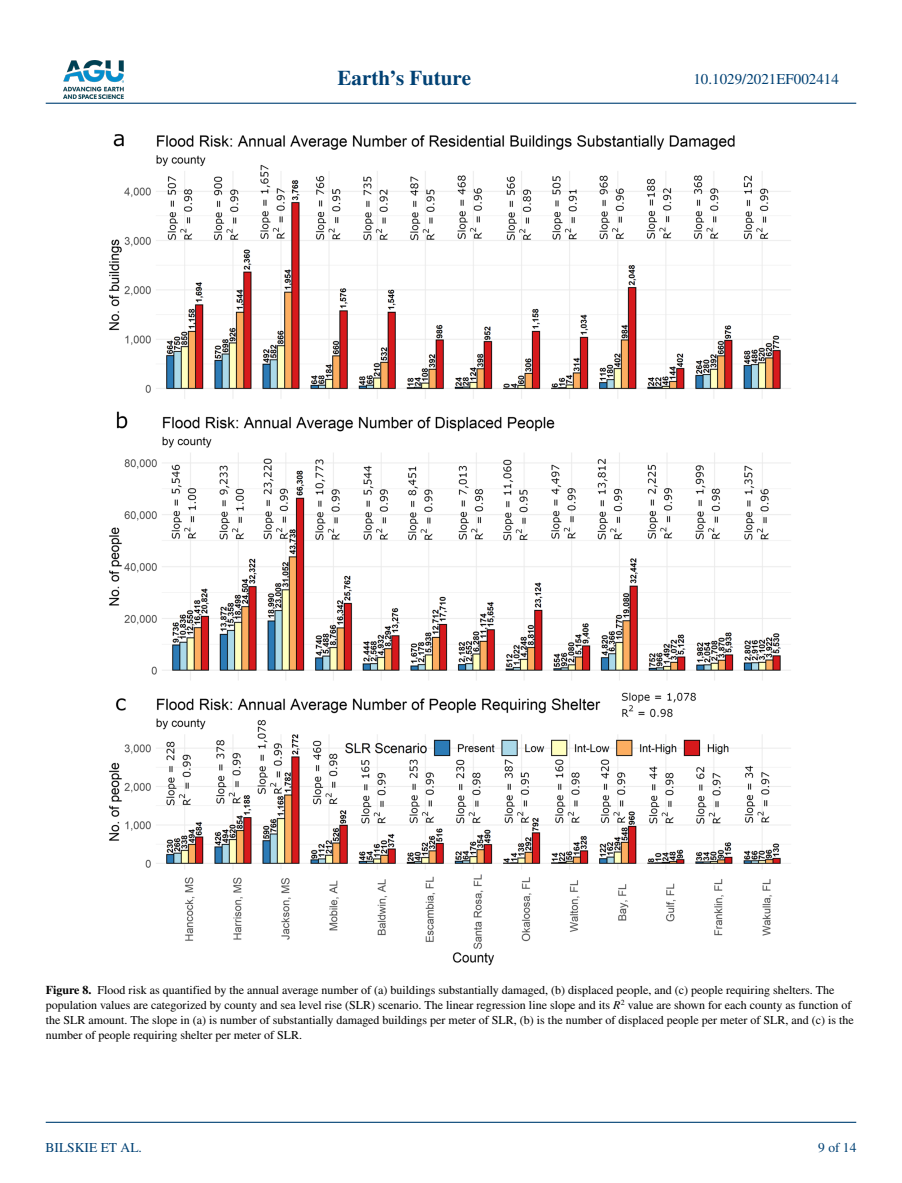
<style>
.page{position:relative;width:902px;height:1183px;background:#fff}
.page>*{position:absolute;margin:0;border:0;box-sizing:border-box;transform-origin:0 0}
.t1{font:700 21px "STIX";color:#004174}
.t2{font:15px "STIX";color:#004174}
.t3{font:13.5px "STIX";color:#004174}
.t4{font:12px/15px "STIX";color:#000}
.s1{font-weight:700}
.s2{font-style:italic}
</style>
<div class="page">
<img style="left:63px;top:60px;width:60px;height:39px">
<hr style="left:46px;top:103px;width:810px;height:1px;background:#004174">
<hr style="left:46px;top:1121px;width:810px;height:1px;background:#004174">
<img style="left:109px;top:134px;width:682px;height:831px">
<h1 class="t1" style="left:337px;top:66px;width:135px">Earth’s Future</h1>
<p class="t2" style="left:693px;top:69px;width:147px">10.1029/2021EF002414</p>
<p class="t4" style="left:46px;top:982px;width:809px"><span class="s1">Figure 8.</span> Flood risk as quantified by the annual average number of (a) buildings substantially damaged, (b) displaced people, and (c) people requiring shelters. The population values are categorized by county and sea level rise (SLR) scenario. The linear regression line slope and its <span class="s2">R</span><sup>2</sup> value are shown for each county as function of the SLR amount. The slope in (a) is number of substantially damaged buildings per meter of SLR, (b) is the number of displaced people per meter of SLR, and (c) is the number of people requiring shelter per meter of SLR.</p>
<p class="t3" style="left:45px;top:1138px;width:98px">BILSKIE ET AL.</p>
<p class="t3" style="left:818px;top:1138px;width:40px">9 of 14</p>
</div>
